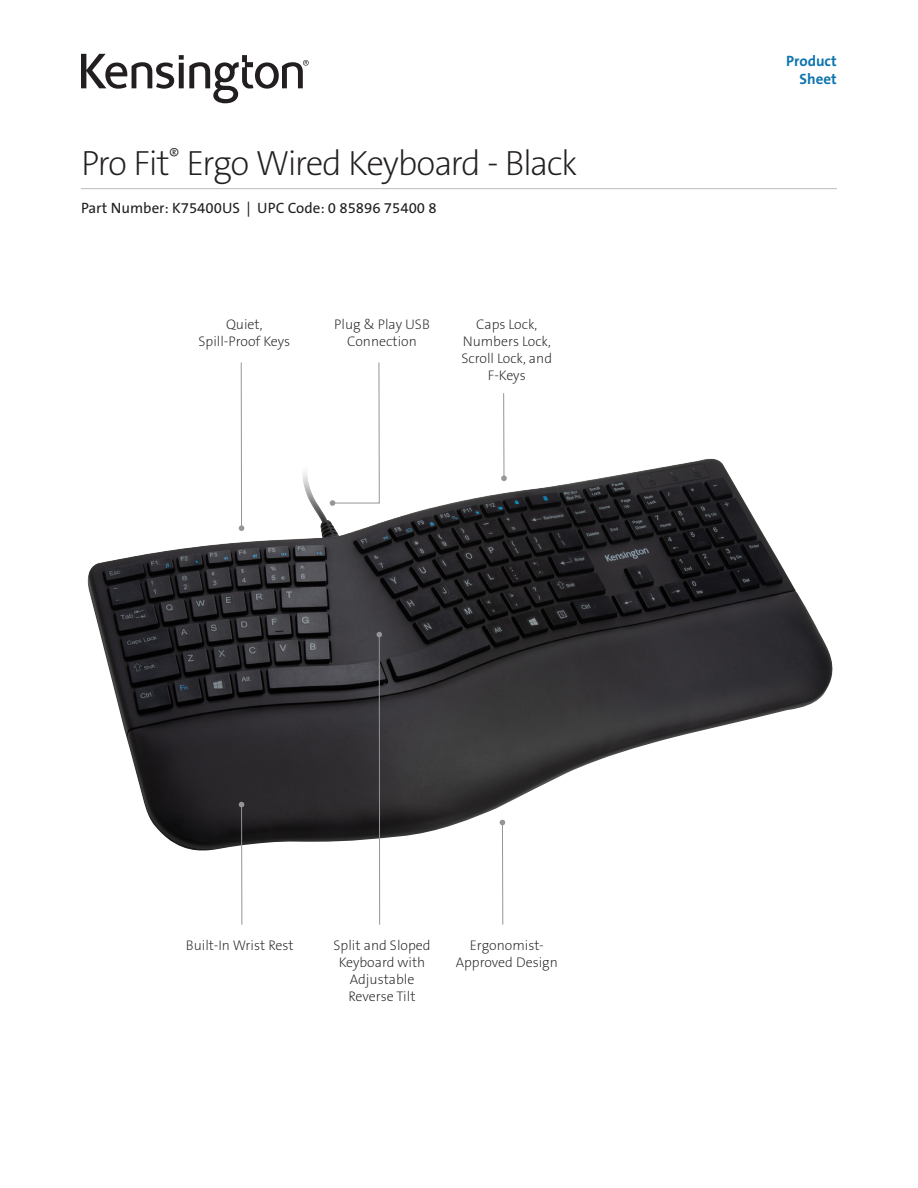
<style>
.page{position:relative;width:918px;height:1188px;background:#fff}
.page>*{position:absolute;margin:0;border:0;box-sizing:border-box;transform-origin:0 0}
.Main_Header{font:35.25px "The Sans KENSINGTON2 XL";letter-spacing:-.045em;color:#231f20}
.Part_No__UPC{font:15px "The Sans KENSINGTON5 Rg";color:#231f20}
.Part_No__UPC-2{font:15px "The Sans KENSINGTON7 Bd";color:#0e76ae}
.Image_Body{font:13.95px/16.8px "The Sans KENSINGTON2 XL";color:#231f20;text-align:center}
</style>
<div class="page">
<img style="left:87px;top:378px;width:746px;height:475px">
<hr style="left:81px;top:188px;width:756px;height:1px;background:#bcbdc0">
<hr style="left:241px;top:362px;width:1px;height:166px;background:#939598">
<svg style="left:239px;top:525px;width:5px;height:6px"></svg>
<svg style="left:330px;top:362px;width:50px;height:144px"></svg>
<hr style="left:379px;top:635px;width:1px;height:290px;background:#939598">
<svg style="left:376px;top:632px;width:6px;height:5px"></svg>
<hr style="left:502px;top:823px;width:1px;height:102px;background:#939598">
<svg style="left:500px;top:820px;width:5px;height:5px"></svg>
<hr style="left:503px;top:393px;width:1px;height:85px;background:#939598">
<svg style="left:501px;top:475px;width:6px;height:6px"></svg>
<hr style="left:241px;top:805px;width:1px;height:120px;background:#939598">
<svg style="left:239px;top:802px;width:5px;height:5px"></svg>
<svg style="left:81px;top:54px;width:228px;height:49px"></svg>
<p class="Main_Header" style="left:81px;top:144px;width:498px">Pro Fit<sup>®</sup> Ergo Wired Keyboard - Black</p>
<p class="Part_No__UPC" style="left:81px;top:200px;width:357px">Part Number: K75400US | UPC Code: 0 85896 75400 8</p>
<p class="Image_Body" style="left:199px;top:317px;width:93px">Quiet,<br>Spill-Proof Keys</p>
<p class="Image_Body" style="left:334px;top:317px;width:97px">Plug &amp; Play USB<br>Connection</p>
<p class="Image_Body" style="left:461px;top:317px;width:92px">Caps Lock,<br>Numbers Lock,<br>Scroll Lock, and<br>F-Keys</p>
<p class="Part_No__UPC-2" style="left:786px;top:53px;width:52px">Product</p>
<p class="Part_No__UPC-2" style="left:800px;top:71px;width:39px">Sheet</p>
<p class="Image_Body" style="left:186px;top:938px;width:109px">Built-In Wrist Rest</p>
<p class="Image_Body" style="left:333px;top:938px;width:99px">Split and Sloped<br>Keyboard with<br>Adjustable<br>Reverse Tilt</p>
<p class="Image_Body" style="left:456px;top:938px;width:104px">Ergonomist-<br>Approved Design</p>
</div>
